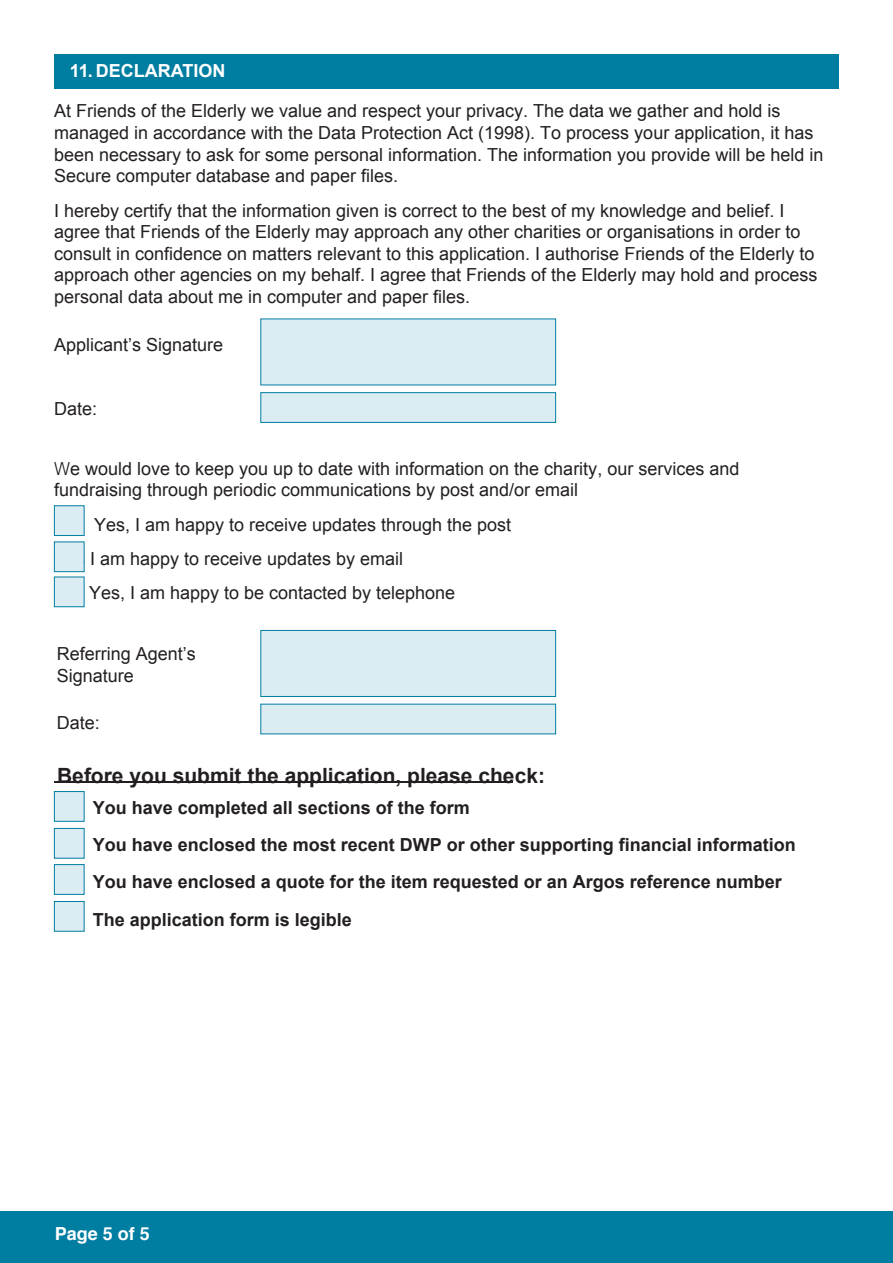
<style>
.page{position:relative;width:893px;height:1263px;background:#fff}
.page>*{position:absolute;margin:0;border:0;box-sizing:border-box;transform-origin:0 0}
.t1{font:700 21px "Arial";color:#231f20}
.t2{font:18px/21.6px "Arial";color:#231f20}
.t3{font:700 18px/37.3px "Arial";color:#231f20}
.t4{font:700 18px "Arial";color:#fff}
.t5{font:700 18px "Helvetica";color:#fff}
.s1{font-family:"Helvetica";font-weight:300}
</style>
<div class="page">
<div style="left:0;top:1212px;width:893px;height:51px;background:#007ea2"></div>
<div style="left:260px;top:319px;width:296px;height:66px;background:#dbecf3"></div>
<div style="left:260px;top:630px;width:296px;height:67px;background:#dbecf3;border:1px solid #007ea2"></div>
<div style="left:54px;top:54px;width:785px;height:34px;background:#007ea2"></div>
<div style="left:260px;top:392px;width:296px;height:31px;background:#dbecf3;border:1px solid #007ea2"></div>
<div style="left:260px;top:704px;width:296px;height:30px;background:#dbecf3"></div>
<hr style="left:54px;top:782px;width:459px;height:1px;background:#231f20">
<div style="left:54px;top:505px;width:31px;height:31px;background:#dbecf3;border:1px solid #007ea2"></div>
<div style="left:54px;top:791px;width:31px;height:31px;background:#dbecf3;border:1px solid #007ea2"></div>
<div style="left:54px;top:864px;width:31px;height:31px;background:#dbecf3;border:1px solid #007ea2"></div>
<div style="left:54px;top:828px;width:31px;height:30px;background:#dbecf3;border:1px solid #007ea2"></div>
<div style="left:54px;top:901px;width:31px;height:31px;background:#dbecf3;border:1px solid #007ea2"></div>
<div style="left:54px;top:541px;width:31px;height:31px;background:#dbecf3;border:1px solid #007ea2"></div>
<div style="left:54px;top:577px;width:31px;height:30px;background:#dbecf3;border:1px solid #007ea2"></div>
<p class="t4" style="left:70px;top:59px;width:157px">11. DECLARATION</p>
<p class="t2" style="left:54px;top:100px;width:771px">At Friends of the Elderly we value and respect your privacy. The data we gather and hold is managed in accordance with the Data Protection Act (1998). To process your application, it has been necessary to ask for some personal information. The information you provide will be held in Secure computer database and paper files.</p>
<p class="t2" style="left:54px;top:200px;width:765px">I hereby certify that the information given is correct to the best of my knowledge and belief. I agree that Friends of the Elderly may approach any other charities or organisations in order to consult in confidence on matters relevant to this application. I authorise Friends of the Elderly to approach other agencies on my behalf. I agree that Friends of the Elderly may hold and process personal data about me in computer and paper files.</p>
<p class="t2" style="left:54px;top:334px;width:171px">Applicant’s Signature</p>
<p class="t2" style="left:54px;top:398px;width:45px">Date:</p>
<p class="t2" style="left:54px;top:458px;width:687px"><span class="s1">W</span>e would love to keep you up to date with information on the charity, our services and fundraising through periodic communications by post and/or email</p>
<p class="t2" style="left:94px;top:514px;width:419px">Yes, I am happy to receive updates through the post</p>
<p class="t2" style="left:54px;top:548px;width:351px">Yes I am happy to receive updates by email</p>
<p class="t2" style="left:89px;top:582px;width:368px">Yes, I am happy to be contacted by telephone</p>
<p class="t2" style="left:57px;top:643px;width:141px">Referring Agent’s<br>Signature</p>
<p class="t2" style="left:57px;top:712px;width:45px">Date:</p>
<p class="t1" style="left:57px;top:762px;width:489px">Before you submit the application, please check:</p>
<p class="t3" style="left:93px;top:789px;width:705px">You have completed all sections of the form<br>You have enclosed the most recent DWP or other supporting financial information You have enclosed a quote for the item requested or an Argos reference number The application form is legible</p>
<p class="t5" style="left:55px;top:1219px;width:97px">Page 5 of 5</p>
</div>
